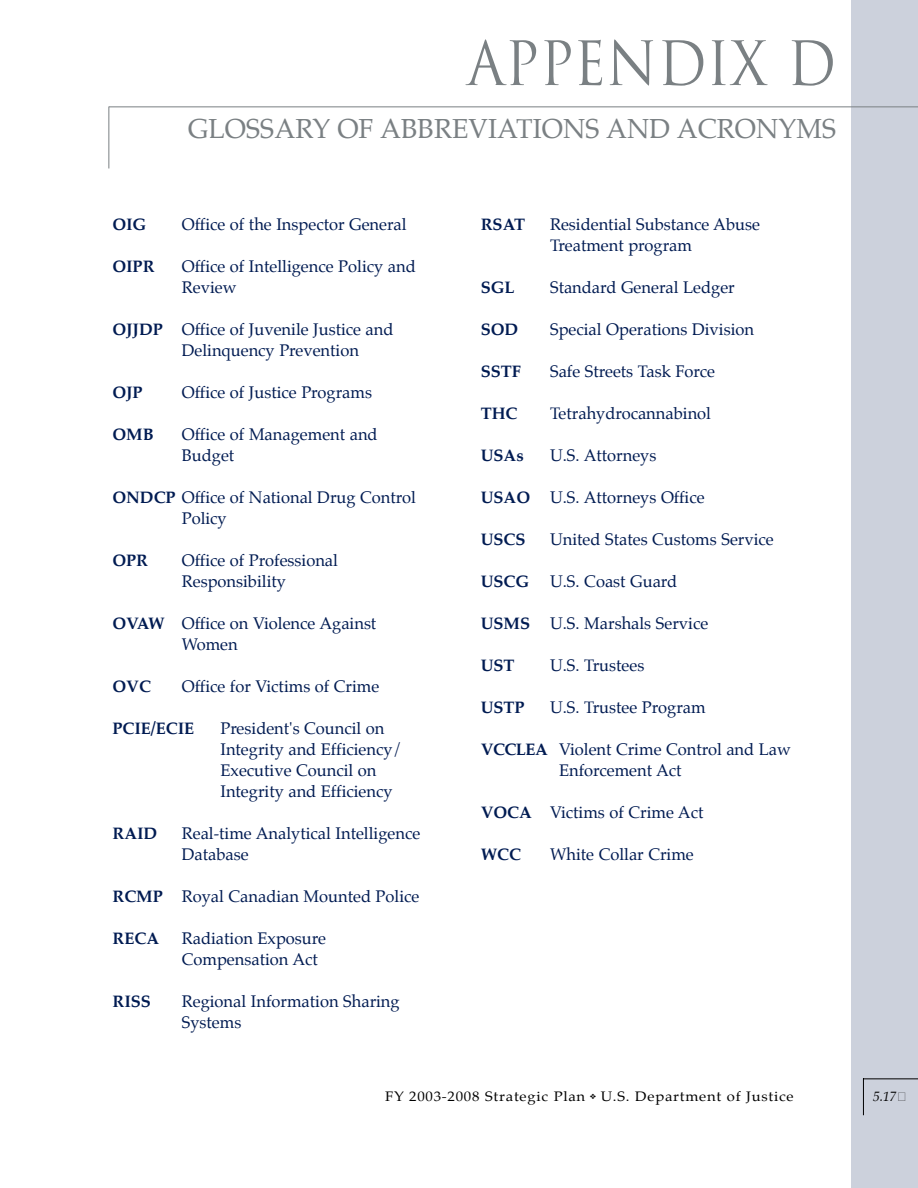
<style>
.page{position:relative;width:918px;height:1188px;background:#fff}
.page>*{position:absolute;margin:0;border:0;box-sizing:border-box;transform-origin:0 0}
.t1{font:59.4px "Trajan";color:#7a8083;scale:.91 1}
.t2{font:27px "Palatino";color:#7a8083}
.t3{font:16.5px "Palatino";color:#001b52}
.t4{font:700 16.5px "Palatino";color:#001b52}
.t5{font:13.5px "Palatino";letter-spacing:.05em;color:#000;scale:1.1 1}
.t6{font:italic 13.5px "Palatino";color:#000}
.s1{font-weight:700}
</style>
<div class="page">
<div style="left:851px;top:0;width:67px;height:1188px;background:#ccd1dc"></div>
<hr style="left:863px;top:1078px;width:55px;height:1px;background:#000">
<hr style="left:863px;top:1078px;width:1px;height:37px;background:#000">
<hr style="left:109px;top:106px;width:809px;height:1px;background:#7a8083">
<hr style="left:108px;top:107px;width:1px;height:61px;background:#7a8083">
<p class="t1" style="left:467px;top:30px;width:407px">APPENDIX D</p>
<p class="t2" style="left:188px;top:116px;width:650px">GLOSSARY OF ABBREVIATIONS AND ACRONYMS</p>
<p class="t4" style="left:112px;top:216px;width:35px">OIG</p>
<p class="t3" style="left:182px;top:216px;width:226px">Office of the Inspector General</p>
<p class="t4" style="left:481px;top:216px;width:46px">RSAT</p>
<p class="t3" style="left:550px;top:216px;width:211px">Residential Substance Abuse</p>
<p class="t3" style="left:550px;top:237px;width:143px">Treatment program</p>
<p class="t4" style="left:112px;top:258px;width:44px">OIPR</p>
<p class="t3" style="left:182px;top:258px;width:236px">Office of Intelligence Policy and</p>
<p class="t3" style="left:182px;top:279px;width:56px">Review</p>
<p class="t4" style="left:481px;top:279px;width:35px">SGL</p>
<p class="t3" style="left:550px;top:279px;width:186px">Standard General Ledger</p>
<p class="t4" style="left:112px;top:321px;width:52px">OJJDP</p>
<p class="t3" style="left:182px;top:321px;width:213px">Office of Juvenile Justice and</p>
<p class="t4" style="left:481px;top:321px;width:39px">SOD</p>
<p class="t3" style="left:550px;top:321px;width:206px">Special Operations Division</p>
<p class="t3" style="left:182px;top:342px;width:179px">Delinquency Prevention</p>
<p class="t4" style="left:481px;top:363px;width:42px">SSTF</p>
<p class="t3" style="left:550px;top:363px;width:166px">Safe Streets Task Force</p>
<p class="t4" style="left:112px;top:384px;width:32px">OJP</p>
<p class="t3" style="left:182px;top:384px;width:192px">Office of Justice Programs</p>
<p class="t4" style="left:481px;top:405px;width:38px">THC</p>
<p class="t3" style="left:550px;top:405px;width:163px">Tetrahydrocannabinol</p>
<p class="t4" style="left:112px;top:426px;width:43px">OMB</p>
<p class="t3" style="left:182px;top:426px;width:197px">Office of Management and</p>
<p class="t3" style="left:182px;top:447px;width:54px">Budget</p>
<p class="t4" style="left:481px;top:447px;width:45px">USAs</p>
<p class="t3" style="left:550px;top:447px;width:108px">U.S. Attorneys</p>
<p class="t3" style="left:112px;top:489px;width:305px"><span class="s1">ONDCP</span> Office of National Drug Control</p>
<p class="t4" style="left:481px;top:489px;width:51px">USAO</p>
<p class="t3" style="left:550px;top:489px;width:156px">U.S. Attorneys Office</p>
<p class="t3" style="left:182px;top:510px;width:47px">Policy</p>
<p class="t4" style="left:481px;top:531px;width:46px">USCS</p>
<p class="t3" style="left:550px;top:531px;width:225px">United States Customs Service</p>
<p class="t4" style="left:112px;top:552px;width:37px">OPR</p>
<p class="t3" style="left:182px;top:552px;width:158px">Office of Professional</p>
<p class="t3" style="left:182px;top:573px;width:106px">Responsibility</p>
<p class="t4" style="left:481px;top:573px;width:50px">USCG</p>
<p class="t3" style="left:550px;top:573px;width:129px">U.S. Coast Guard</p>
<p class="t4" style="left:112px;top:615px;width:54px">OVAW</p>
<p class="t3" style="left:182px;top:615px;width:196px">Office on Violence Against</p>
<p class="t4" style="left:481px;top:615px;width:51px">USMS</p>
<p class="t3" style="left:550px;top:615px;width:160px">U.S. Marshals Service</p>
<p class="t3" style="left:182px;top:636px;width:58px">Women</p>
<p class="t4" style="left:481px;top:657px;width:35px">UST</p>
<p class="t3" style="left:550px;top:657px;width:96px">U.S. Trustees</p>
<p class="t4" style="left:112px;top:678px;width:40px">OVC</p>
<p class="t3" style="left:182px;top:678px;width:199px">Office for Victims of Crime</p>
<p class="t4" style="left:481px;top:699px;width:46px">USTP</p>
<p class="t3" style="left:550px;top:699px;width:157px">U.S. Trustee Program</p>
<p class="t4" style="left:112px;top:720px;width:83px">PCIE/ECIE</p>
<p class="t3" style="left:220px;top:720px;width:166px">President's Council on</p>
<p class="t3" style="left:220px;top:741px;width:184px">Integrity and Efficiency/</p>
<p class="t3" style="left:481px;top:741px;width:312px"><span class="s1">VCCLEA</span> Violent Crime Control and Law</p>
<p class="t3" style="left:220px;top:762px;width:158px">Executive Council on</p>
<p class="t3" style="left:559px;top:762px;width:124px">Enforcement Act</p>
<p class="t3" style="left:220px;top:783px;width:174px">Integrity and Efficiency</p>
<p class="t4" style="left:481px;top:804px;width:53px">VOCA</p>
<p class="t3" style="left:550px;top:804px;width:155px">Victims of Crime Act</p>
<p class="t4" style="left:112px;top:825px;width:46px">RAID</p>
<p class="t3" style="left:182px;top:825px;width:240px">Real-time Analytical Intelligence</p>
<p class="t3" style="left:182px;top:846px;width:68px">Database</p>
<p class="t4" style="left:481px;top:846px;width:42px">WCC</p>
<p class="t3" style="left:550px;top:846px;width:145px">White Collar Crime</p>
<p class="t4" style="left:112px;top:888px;width:52px">RCMP</p>
<p class="t3" style="left:182px;top:888px;width:239px">Royal Canadian Mounted Police</p>
<p class="t4" style="left:112px;top:930px;width:48px">RECA</p>
<p class="t3" style="left:182px;top:930px;width:146px">Radiation Exposure</p>
<p class="t3" style="left:182px;top:951px;width:138px">Compensation Act</p>
<p class="t4" style="left:112px;top:993px;width:40px">RISS</p>
<p class="t3" style="left:182px;top:993px;width:219px">Regional Information Sharing</p>
<p class="t3" style="left:182px;top:1014px;width:61px">Systems</p>
<p class="t5" style="left:385px;top:1090px;width:373px">FY 2003-2008 Strategic Plan ❖ U.S. Department of Justice</p>
<p class="t6" style="left:873px;top:1090px;width:25px">5.17</p>
</div>
